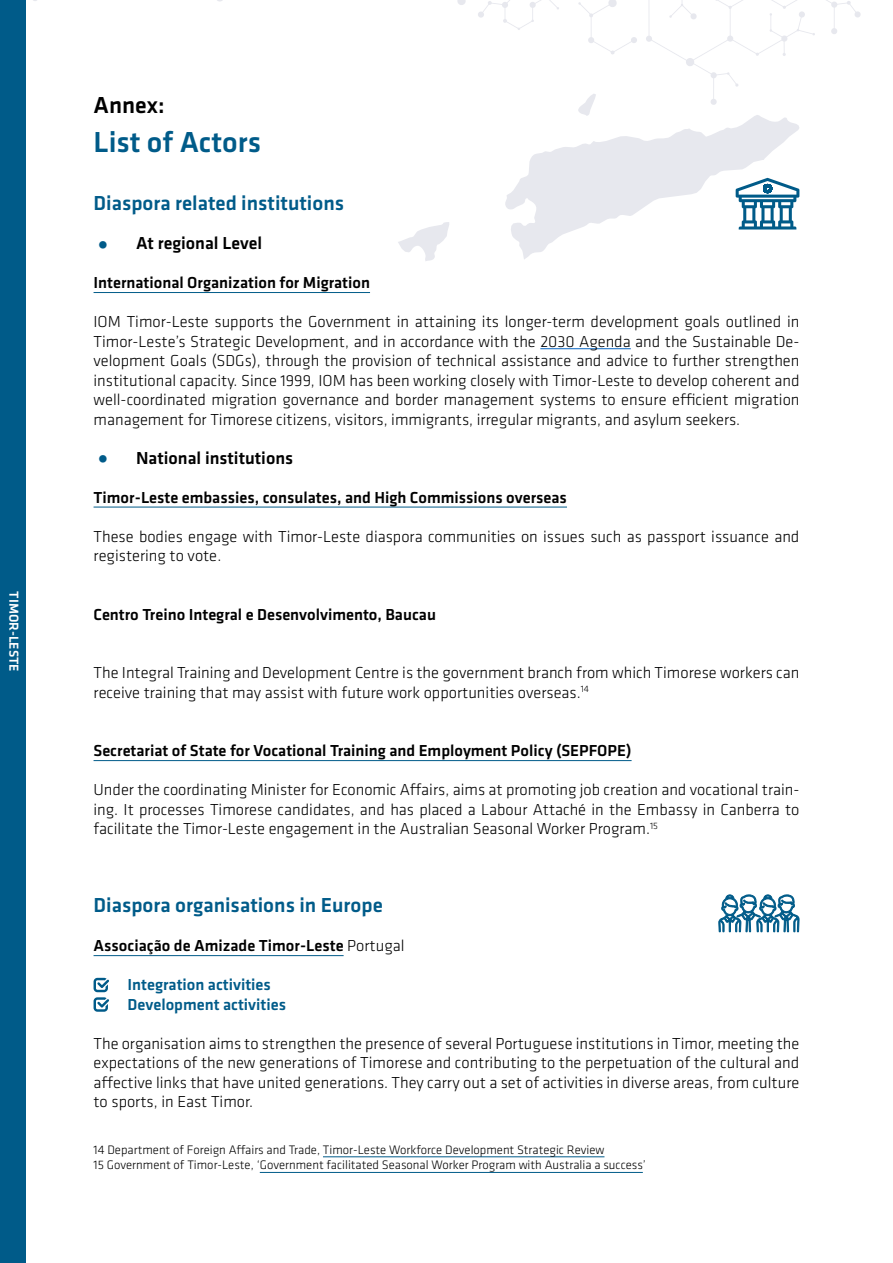
<style>
.page{position:relative;width:893px;height:1263px;background:#fff}
.page>*{position:absolute;margin:0;border:0;box-sizing:border-box;transform-origin:0 0}
.t1{font:500 30px "Klavika";color:#005b89}
.t2{font:500 24px "Klavika";color:#000}
.t3{font:500 21px "Klavika";color:#005b89}
.t4{font:500 18px "Klavika";color:#000}
.t5{font:300 16.5px/19.5px "Klavika";color:#000;text-align:justify}
.t6{font:500 16.5px "Klavika";color:#000}
.t7{font:500 16.5px/19.5px "Klavika";color:#005b89}
.t8{font:500 13.5px "Klavika";color:#fff}
.t9{font:300 12.75px/15.6px "Klavika";color:#000}
.s1{color:#005b89}
.s2{font-weight:300}
</style>
<div class="page">
<div style="left:0;top:0;width:26px;height:1263px;background:#005b89"></div>
<svg style="left:578px;top:0;width:59px;height:55px"></svg>
<svg style="left:457px;top:0;width:102px;height:30px"></svg>
<svg style="left:646px;top:0;width:215px;height:94px"></svg>
<hr style="left:94px;top:292px;width:276px;height:1px;background:#005b89">
<hr style="left:540px;top:348px;width:91px;height:1px;background:#0563c1">
<hr style="left:94px;top:507px;width:473px;height:1px;background:#005b89">
<hr style="left:94px;top:760px;width:538px;height:1px;background:#005b89">
<hr style="left:94px;top:955px;width:250px;height:1px;background:#005b89">
<hr style="left:323px;top:1156px;width:281px;height:1px;background:#005b89">
<hr style="left:260px;top:1172px;width:383px;height:1px;background:#005b89">
<svg style="left:398px;top:94px;width:401px;height:167px"></svg>
<svg style="left:736px;top:178px;width:63px;height:52px"></svg>
<svg style="left:718px;top:894px;width:82px;height:39px"></svg>
<svg style="left:94px;top:978px;width:15px;height:34px"></svg>
<p class="t8" style="left:23px;top:591px;width:82px;rotate:90deg">TIMOR-LESTE</p>
<h2 class="t2" style="left:94px;top:88px;width:73px">Annex:</h2>
<h1 class="t1" style="left:94px;top:121px;width:169px">List of Actors</h1>
<p class="t3" style="left:94px;top:189px;width:252px">Diaspora related institutions</p>
<p class="t4" style="left:94px;top:231px;width:170px"><span class="s1">•</span> At regional Level</p>
<p class="t6" style="left:94px;top:271px;width:278px">International Organization for Migration</p>
<p class="t5" style="left:94px;top:312px;width:707px">IOM Timor-Leste supports the Government in attaining its longer-term development goals outlined in Timor-Leste’s Strategic Development, and in accordance with the 2030 Agenda and the Sustainable De&shy;velopment Goals (SDGs), through the provision of technical assistance and advice to further strengthen institutional capacity. Since 1999, IOM has been working closely with Timor-Leste to develop coherent and well-coordinated migration governance and border management systems to ensure efficient migration management for Timorese citizens, visitors, immigrants, irregular migrants, and asylum seekers.</p>
<p class="t4" style="left:94px;top:445px;width:201px"><span class="s1">•</span> National institutions</p>
<p class="t6" style="left:94px;top:486px;width:475px">Timor-Leste embassies, consulates, and High Commissions overseas</p>
<p class="t5" style="left:94px;top:526px;width:707px">These bodies engage with Timor-Leste diaspora communities on issues such as passport issuance and registering to vote.</p>
<p class="t6" style="left:94px;top:603px;width:344px">Centro Treino Integral e Desenvolvimento, Baucau</p>
<p class="t5" style="left:94px;top:663px;width:707px">The Integral Training and Development Centre is the government branch from which Timorese workers can receive training that may assist with future work opportunities overseas.<sup>14</sup></p>
<p class="t6" style="left:94px;top:739px;width:540px">Secretariat of State for Vocational Training and Employment Policy (SEPFOPE)</p>
<p class="t5" style="left:94px;top:780px;width:707px">Under the coordinating Minister for Economic Affairs, aims at promoting job creation and vocational train&shy;ing. It processes Timorese candidates, and has placed a Labour Attaché in the Embassy in Canberra to facilitate the Timor-Leste engagement in the Australian Seasonal Worker Program.<sup>15</sup></p>
<p class="t3" style="left:94px;top:891px;width:291px">Diaspora organisations in Europe</p>
<p class="t6" style="left:94px;top:934px;width:312px">Associação de Amizade Timor-Leste <span class="s2">Portugal</span></p>
<p class="t7" style="left:128px;top:974px;width:160px">Integration activities<br>Development activities</p>
<p class="t5" style="left:94px;top:1033px;width:707px">The organisation aims to strengthen the presence of several Portuguese institutions in Timor, meeting the expectations of the new generations of Timorese and contributing to the perpetuation of the cultural and affective links that have united generations. They carry out a set of activities in diverse areas, from culture to sports, in East Timor.</p>
<p class="t9" style="left:94px;top:1142px;width:554px">14 Department of Foreign Affairs and Trade, Timor-Leste Workforce Development Strategic Review<br>15 Government of Timor-Leste, ‘Government facilitated Seasonal Worker Program with Australia a success’</p>
</div>
